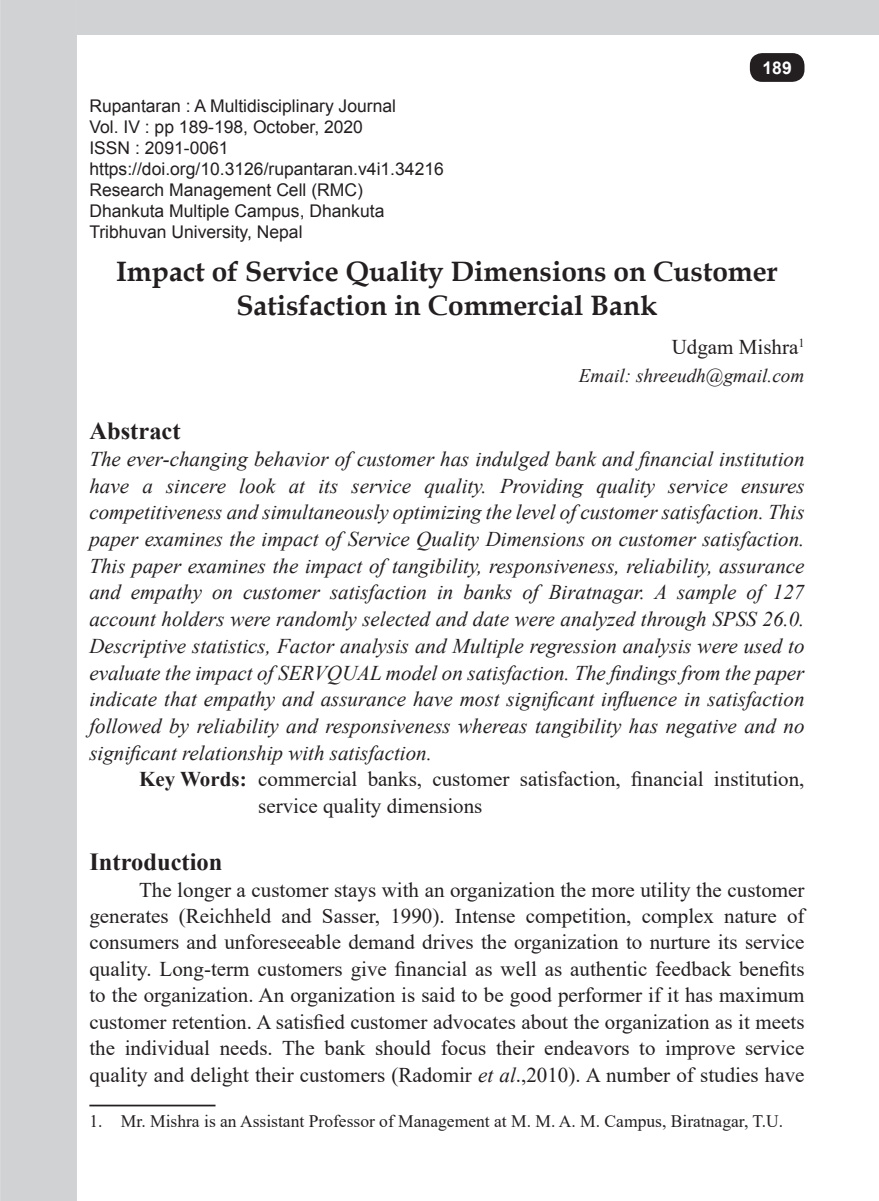
<style>
.page{position:relative;width:879px;height:1201px;background:#fff}
.page>*{position:absolute;margin:0;border:0;box-sizing:border-box;transform-origin:0 0}
.Heading{font:700 28px/33.6px "Book Antiqua";color:#231f20;text-align:center}
.List_Paragraph{font:700 24.5px "Times New Roman";color:#231f20}
.t1{font:italic 21px/26.6px "Times New Roman";color:#231f20;text-align:justify}
.List_Paragraph-2{font:21px/26.4px "Times New Roman";color:#231f20}
.t2{font:italic 19.25px "Times New Roman";color:#231f20}
.List_Paragraph-3{font:17.5px "Arial";color:#231f20}
.t3{font:17.5px "Times New Roman";color:#231f20}
.t4{font:700 17.5px "Arial";color:#fff}
.s1{font-weight:700}
.s2{font-style:italic}
</style>
<div class="page">
<div style="left:77px;top:0;width:801px;height:35px;background:#d1d2d4"></div>
<div style="left:0;top:0;width:77px;height:1200px;background:#d1d2d4"></div>
<div style="left:749px;top:53px;width:55px;height:29px;background:#231f20;border-radius:12px"></div>
<hr style="left:89px;top:1104px;width:126px;height:2px;background:#231f20">
<p class="t4" style="left:762px;top:56px;width:31px">189</p>
<p class="List_Paragraph-3" style="left:89px;top:94px;width:308px">Rupantaran : A Multidisciplinary Journal</p>
<p class="List_Paragraph-3" style="left:89px;top:115px;width:275px">Vol. IV : pp 189-198, October, 2020</p>
<p class="List_Paragraph-3" style="left:89px;top:136px;width:141px">ISSN : 2091-0061</p>
<p class="List_Paragraph-3" style="left:89px;top:157px;width:356px">https://doi.org/10.3126/rupantaran.v4i1.34216</p>
<p class="List_Paragraph-3" style="left:89px;top:178px;width:275px">Research Management Cell (RMC)</p>
<p class="List_Paragraph-3" style="left:89px;top:199px;width:296px">Dhankuta Multiple Campus, Dhankuta</p>
<p class="List_Paragraph-3" style="left:89px;top:220px;width:214px">Tribhuvan University, Nepal</p>
<p class="Heading" style="left:116px;top:254px;width:663px">Impact of Service Quality Dimensions on Customer<br>Satisfaction in Commercial Bank</p>
<p class="List_Paragraph-2" style="left:671px;top:333px;width:134px">Udgam Mishra<sup>1</sup></p>
<p class="t2" style="left:578px;top:362px;width:227px">Email: shreeudh@gmail.com</p>
<p class="List_Paragraph" style="left:89px;top:414px;width:93px">Abstract</p>
<p class="t1" style="left:89px;top:445px;width:716px">The ever-changing behavior of customer has indulged bank and financial institution have a sincere look at its service quality. Providing quality service ensures competitiveness and simultaneously optimizing the level of customer satisfaction. This paper examines the impact of Service Quality Dimensions on customer satisfaction.<br>This paper examines the impact of tangibility, responsiveness, reliability, assurance and empathy on customer satisfaction in banks of Biratnagar. A sample of 127 account holders were randomly selected and date were analyzed through SPSS 26.0.<br>Descriptive statistics, Factor analysis and Multiple regression analysis were used to evaluate the impact of SERVQUAL model on satisfaction. The findings from the paper indicate that empathy and assurance have most significant influence in satisfaction followed by reliability and responsiveness whereas tangibility has negative and no significant relationship with satisfaction.</p>
<p class="List_Paragraph-2" style="left:258px;top:765px;width:547px;text-indent:-119px"><span class="s1">Key Words:</span> commercial banks, customer satisfaction, financial institution, service quality dimensions</p>
<p class="List_Paragraph" style="left:89px;top:845px;width:134px">Introduction</p>
<p class="List_Paragraph-2" style="left:89px;top:875px;width:716px;text-align:justify;text-indent:50px">The longer a customer stays with an organization the more utility the customer generates (Reichheld and Sasser, 1990). Intense competition, complex nature of consumers and unforeseeable demand drives the organization to nurture its service quality. Long-term customers give financial as well as authentic feedback benefits to the organization. An organization is said to be good performer if it has maximum customer retention. A satisfied customer advocates about the organization as it meets the individual needs. The bank should focus their endeavors to improve service quality and delight their customers (Radomir <span class="s2">et al</span>.,2010). A number of studies have</p>
<p class="t3" style="left:89px;top:1108px;width:695px">1. Mr. Mishra is an Assistant Professor of Management at M. M. A. M. Campus, Biratnagar, T.U.</p>
</div>
